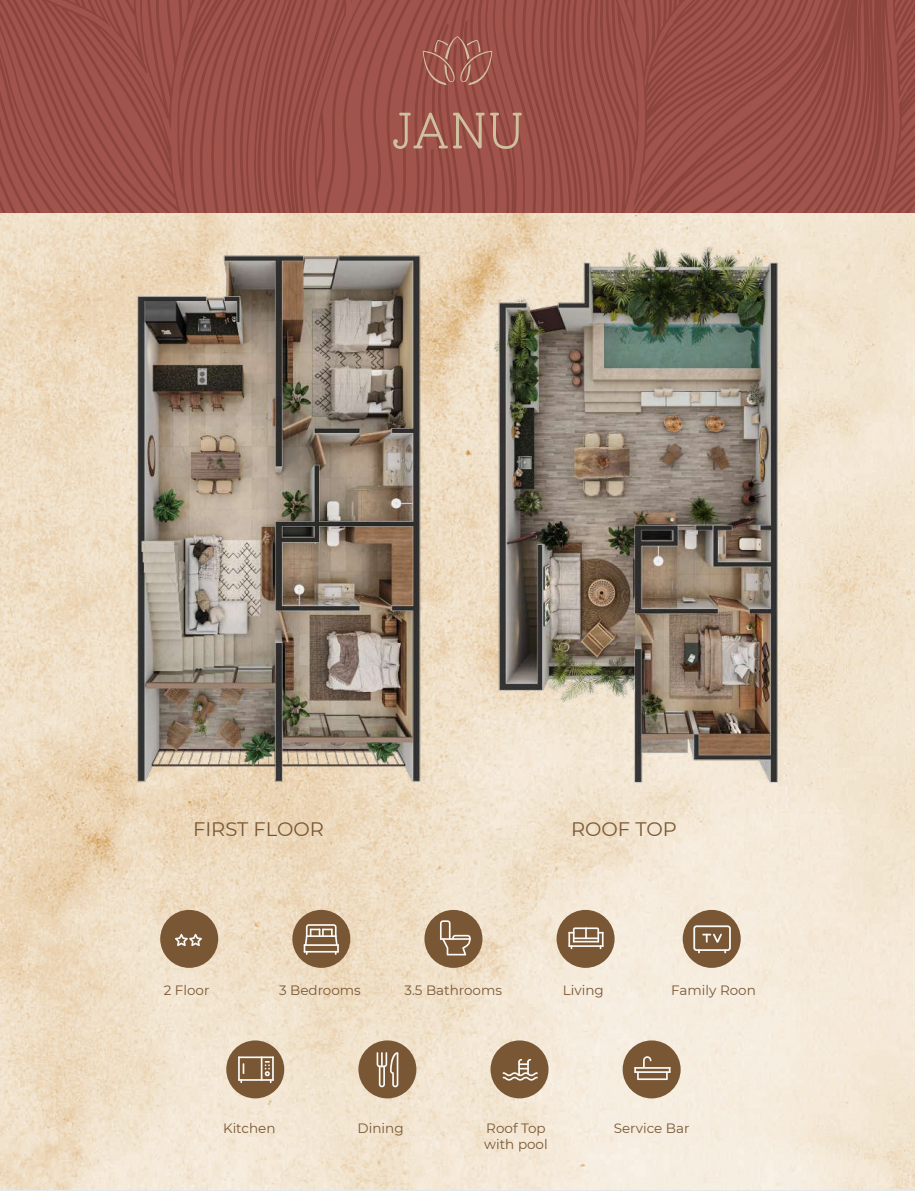
<style>
.page{position:relative;width:915px;height:1191px;background:#fff}
.page>*{position:absolute;margin:0;border:0;box-sizing:border-box;transform-origin:0 0}
.t1{font:300 51px "Solway";color:#cfc09f}
.t2{font:19.5px "Montserrat";color:#795734}
.t3{font:13.5px/16.2px "Montserrat";color:#795734}
</style>
<div class="page">
<img style="left:0;top:213px;width:914px;height:976px">
<div style="left:160px;top:910px;width:58px;height:58px;background:#795734;border-radius:50%"></div>
<div style="left:292px;top:910px;width:58px;height:58px;background:#795734;border-radius:50%"></div>
<div style="left:424px;top:910px;width:58px;height:58px;background:#795734;border-radius:50%"></div>
<div style="left:556px;top:910px;width:58px;height:58px;background:#795734;border-radius:50%"></div>
<div style="left:682px;top:910px;width:58px;height:58px;background:#795734;border-radius:50%"></div>
<div style="left:226px;top:1040px;width:58px;height:58px;background:#795734;border-radius:50%"></div>
<div style="left:358px;top:1040px;width:58px;height:58px;background:#795734;border-radius:50%"></div>
<div style="left:622px;top:1040px;width:58px;height:58px;background:#795734;border-radius:50%"></div>
<svg style="left:303px;top:924px;width:36px;height:30px"></svg>
<svg style="left:376px;top:1052px;width:22px;height:35px"></svg>
<svg style="left:440px;top:920px;width:30px;height:35px"></svg>
<svg style="left:568px;top:927px;width:35px;height:22px"></svg>
<hr style="left:238px;top:1056px;width:36px;height:2px;background:#faf9f7">
<hr style="left:238px;top:1079px;width:36px;height:1px;background:#faf9f7">
<hr style="left:238px;top:1056px;width:2px;height:24px;background:#faf9f7">
<hr style="left:272px;top:1056px;width:2px;height:24px;background:#faf9f7">
<svg style="left:240px;top:1063px;width:4px;height:20px"></svg>
<svg style="left:261px;top:1056px;width:10px;height:27px"></svg>
<svg style="left:175px;top:933px;width:27px;height:13px"></svg>
<div style="left:490px;top:1040px;width:58px;height:58px;background:#795734;border-radius:50%"></div>
<svg style="left:502px;top:1059px;width:35px;height:21px"></svg>
<svg style="left:693px;top:925px;width:37px;height:28px"></svg>
<svg style="left:634px;top:1056px;width:36px;height:24px"></svg>
<svg style="left:884px;top:0;width:31px;height:213px;background:#974d45"></svg>
<svg style="left:845px;top:0;width:34px;height:213px;background:#944b43"></svg>
<svg style="left:845px;top:0;width:12px;height:209px;background:#944b43"></svg>
<svg style="left:0;top:0;width:845px;height:213px;background:#994f47"></svg>
<img style="left:113px;top:240px;width:318px;height:565px">
<img style="left:477px;top:234px;width:318px;height:566px">
<h1 class="t1" style="left:390px;top:100px;width:135px">JANU</h1>
<h2 class="t2" style="left:193px;top:815px;width:132px">FIRST FLOOR</h2>
<h2 class="t2" style="left:571px;top:815px;width:107px">ROOF TOP</h2>
<p class="t3" style="left:164px;top:982px;width:47px">2 Floor</p>
<p class="t3" style="left:279px;top:982px;width:83px">3 Bedrooms</p>
<p class="t3" style="left:404px;top:982px;width:99px">3.5 Bathrooms</p>
<p class="t3" style="left:562px;top:982px;width:42px">Living</p>
<p class="t3" style="left:671px;top:982px;width:86px">Family Roon</p>
<p class="t3" style="left:223px;top:1119px;width:54px">Kitchen</p>
<p class="t3" style="left:484px;top:1119px;width:65px">Roof Top with pool</p>
<p class="t3" style="left:357px;top:1119px;width:47px">Dining</p>
<p class="t3" style="left:613px;top:1119px;width:77px">Service Bar</p>
</div>
